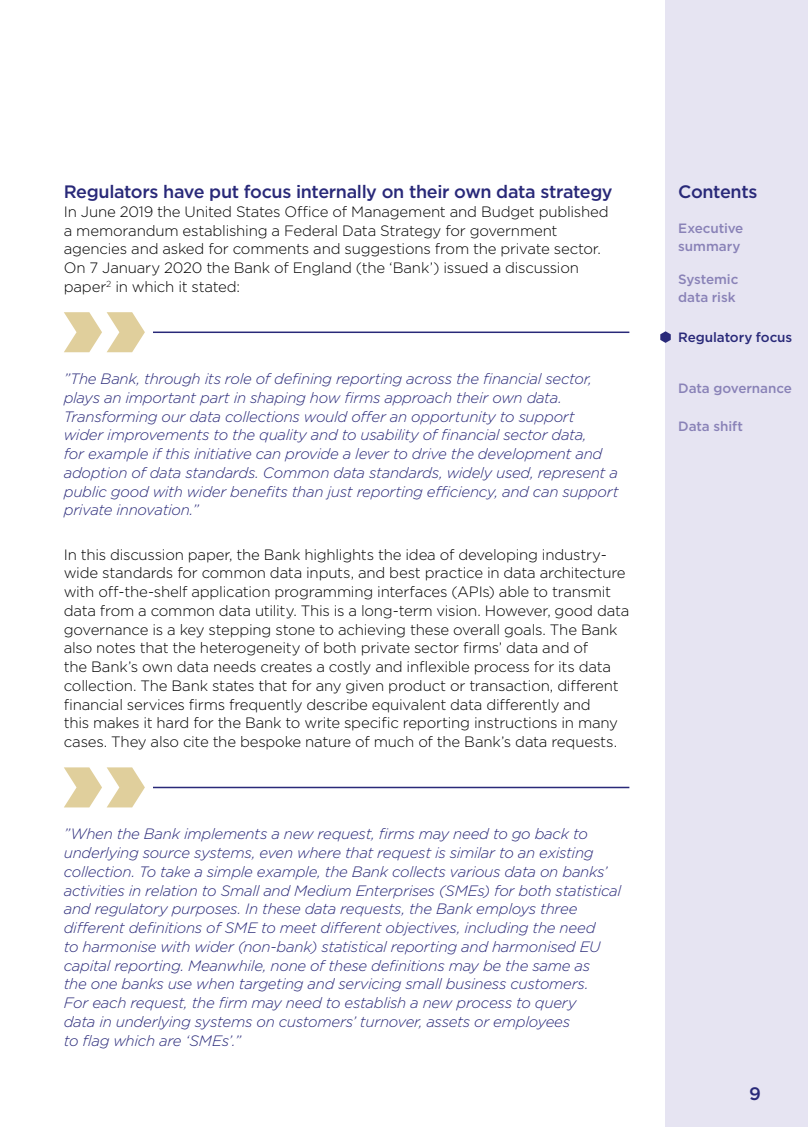
<style>
.page{position:relative;width:808px;height:1127px;background:#fff}
.page>*{position:absolute;margin:0;border:0;box-sizing:border-box;transform-origin:0 0}
.t1{font:500 18px "Gotham";letter-spacing:-.02em;color:#292979}
.t2{font:italic 300 15px/18.8px "Gotham";letter-spacing:-.02em;color:#292979}
.t3{font:300 15px/18.8px "Gotham";letter-spacing:-.015em;color:#000}
.t4{font:500 13.5px/18px "Gotham";letter-spacing:-.005em;color:#8982b7}
.t5{font:500 13.5px "Gotham";letter-spacing:-.01em;color:#292979}
</style>
<div class="page">
<div style="left:665px;top:0;width:143px;height:1127px;background:#e6e4f2"></div>
<svg style="left:660px;top:331px;width:10px;height:12px"></svg>
<hr style="left:64px;top:331px;width:565px;height:2px;background:#292979">
<hr style="left:64px;top:787px;width:565px;height:1px;background:#292979">
<div style="left:64px;top:312px;width:89px;height:40px;background:#fff"></div>
<svg style="left:64px;top:312px;width:81px;height:40px"></svg>
<div style="left:64px;top:767px;width:89px;height:40px;background:#fff"></div>
<svg style="left:64px;top:767px;width:81px;height:40px"></svg>
<p class="t1" style="left:64px;top:180px;width:550px">Regulators have put focus internally on their own data strategy</p>
<p class="t3" style="left:64px;top:202px;width:546px">In June 2019 the United States Office of Management and Budget published a memorandum establishing a Federal Data Strategy for government agencies and asked for comments and suggestions from the private sector.<br>On 7 January 2020 the Bank of England (the ‘Bank’) issued a discussion paper<sup>2</sup> in which it stated:</p>
<p class="t2" style="left:64px;top:369px;width:556px">”The Bank, through its role of defining reporting across the financial sector, plays an important part in shaping how firms approach their own data.<br>Transforming our data collections would offer an opportunity to support<br>wider improvements to the quality and to usability of financial sector data,<br>for example if this initiative can provide a lever to drive the development and adoption of data standards. Common data standards, widely used, represent a public good with wider benefits than just reporting efficiency, and can support private innovation.”</p>
<p class="t3" style="left:64px;top:544px;width:567px">In this discussion paper, the Bank highlights the idea of developing industry&shy;wide standards for common data inputs, and best practice in data architecture with off-the-shelf application programming interfaces (APIs) able to transmit data from a common data utility. This is a long-term vision. However, good data governance is a key stepping stone to achieving these overall goals. The Bank also notes that the heterogeneity of both private sector firms’ data and of<br>the Bank’s own data needs creates a costly and inflexible process for its data collection. The Bank states that for any given product or transaction, different financial services firms frequently describe equivalent data differently and<br>this makes it hard for the Bank to write specific reporting instructions in many cases. They also cite the bespoke nature of much of the Bank’s data requests.</p>
<p class="t2" style="left:64px;top:824px;width:559px">”When the Bank implements a new request, firms may need to go back to underlying source systems, even where that request is similar to an existing collection. To take a simple example, the Bank collects various data on banks’ activities in relation to Small and Medium Enterprises (SMEs) for both statistical and regulatory purposes. In these data requests, the Bank employs three different definitions of SME to meet different objectives, including the need<br>to harmonise with wider (non-bank) statistical reporting and harmonised EU capital reporting. Meanwhile, none of these definitions may be the same as<br>the one banks use when targeting and servicing small business customers.<br>For each request, the firm may need to establish a new process to query<br>data in underlying systems on customers’ turnover, assets or employees<br>to flag which are ‘SMEs’.”</p>
<p class="t1" style="left:678px;top:180px;width:81px">Contents</p>
<p class="t4" style="left:678px;top:219px;width:67px">Executive summary</p>
<p class="t4" style="left:678px;top:270px;width:62px">Systemic data risk</p>
<p class="t5" style="left:678px;top:328px;width:116px">Regulatory focus</p>
<p class="t4" style="left:678px;top:379px;width:115px">Data governance</p>
<p class="t4" style="left:678px;top:417px;width:66px">Data shift</p>
<p class="t1" style="left:749px;top:1081px;width:13px">9</p>
</div>
